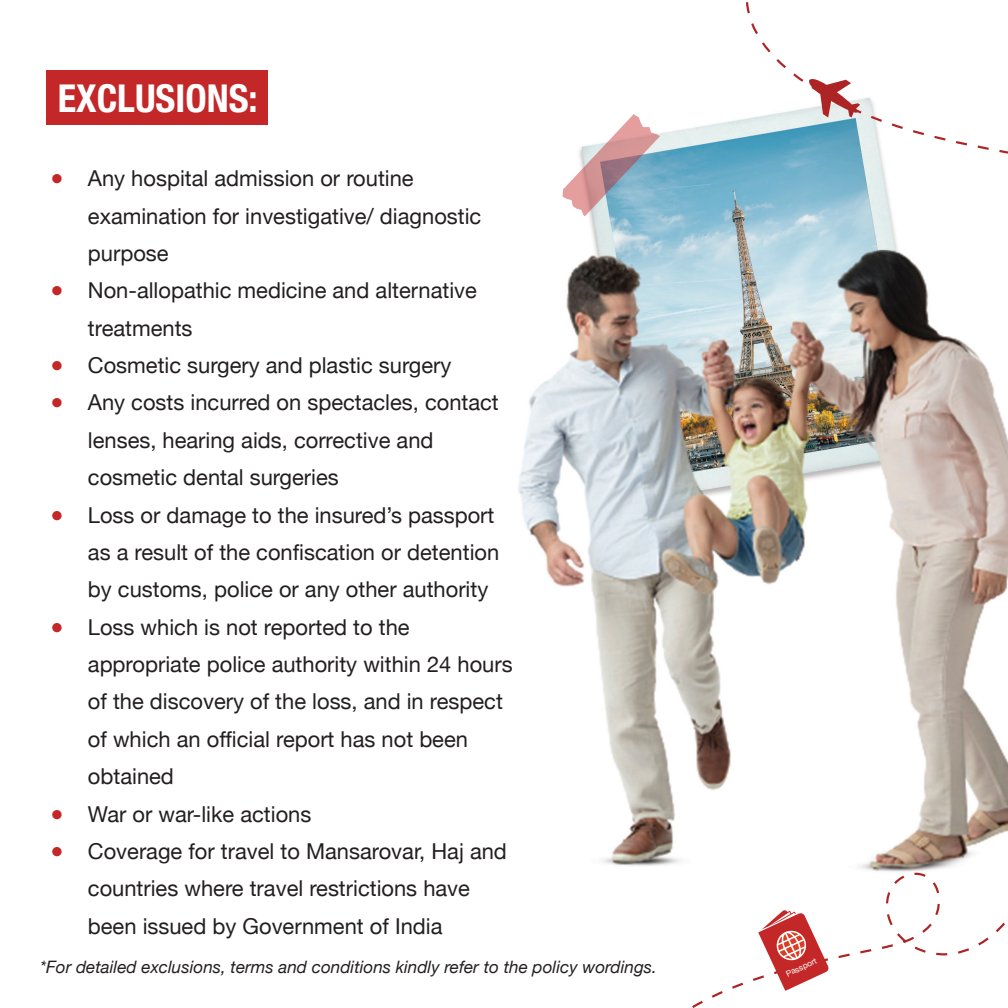
<style>
.page{position:relative;width:1008px;height:1008px;background:#fff}
.page>*{position:absolute;margin:0;border:0;box-sizing:border-box;transform-origin:0 0}
.t1{font:700 condensed 38.32px "Helvetica Neue";color:#fff}
.t2{font:21.88px/37.4px "Helvetica Neue";color:#231f20}
.t3{font:italic 17.15px "Helvetica Neue";color:#231f20}
.t4{font:8.22px "Helvetica Neue";color:#fff}
.s1{color:#c32728}
</style>
<div class="page">
<img style="left:46px;top:70px;width:961px;height:798px">
<div style="left:46px;top:71px;width:222px;height:54px;background:#c32728"></div>
<svg style="left:745px;top:2px;width:263px;height:153px"></svg>
<svg style="left:692px;top:868px;width:313px;height:140px"></svg>
<svg style="left:563px;top:114px;width:97px;height:102px"></svg>
<svg style="left:758px;top:910px;width:71px;height:81px"></svg>
<h1 class="t1" style="left:58px;top:67px;width:202px">EXCLUSIONS:</h1>
<p class="t2" style="left:88px;top:161px;width:395px;text-indent:-38px"><span class="s1">●</span> Any hospital admission or routine examination for investigative/ diagnostic purpose</p>
<p class="t2" style="left:88px;top:273px;width:391px;text-indent:-38px"><span class="s1">●</span> Non-allopathic medicine and alternative treatments</p>
<p class="t2" style="left:50px;top:348px;width:403px"><span class="s1">●</span> Cosmetic surgery and plastic surgery</p>
<p class="t2" style="left:88px;top:385px;width:412px;text-indent:-38px"><span class="s1">●</span> Any costs incurred on spectacles, contact lenses, hearing aids, corrective and cosmetic dental surgeries</p>
<p class="t2" style="left:88px;top:497px;width:413px;text-indent:-38px"><span class="s1">●</span> Loss or damage to the insured’s passport as a result of the confiscation or detention by customs, police or any other authority</p>
<p class="t2" style="left:88px;top:609px;width:426px;text-indent:-38px"><span class="s1">●</span> Loss which is not reported to the appropriate police authority within 24 hours of the discovery of the loss, and in respect of which an official report has not been obtained</p>
<p class="t2" style="left:50px;top:796px;width:263px"><span class="s1">●</span> War or war-like actions</p>
<p class="t2" style="left:88px;top:834px;width:421px;text-indent:-38px"><span class="s1">●</span> Coverage for travel to Mansarovar, Haj and countries where travel restrictions have been issued by Government of India</p>
<p class="t3" style="left:40px;top:955px;width:618px">*For detailed exclusions, terms and conditions kindly refer to the policy wordings.</p>
<p class="t4" style="left:784px;top:969px;width:34px;rotate:-25deg">Passport</p>
</div>
